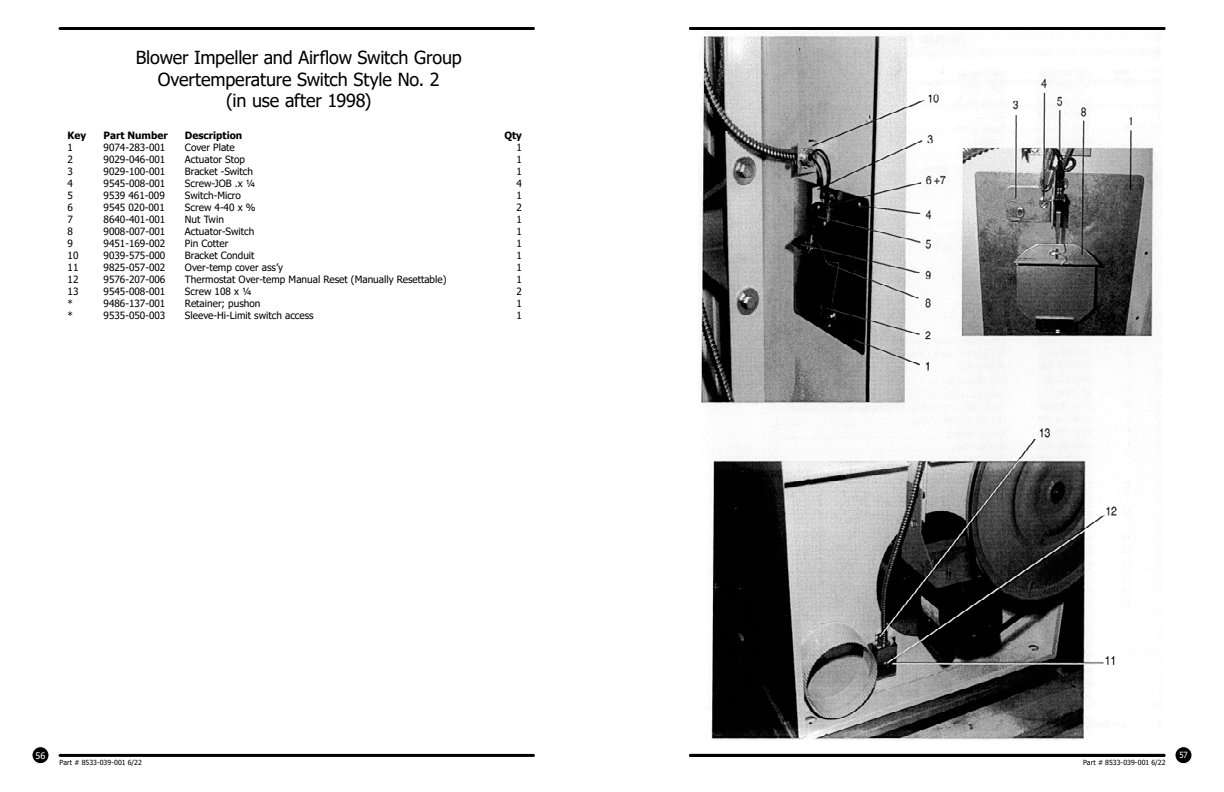
<style>
.page{position:relative;width:1224px;height:792px;background:#fff}
.page>*{position:absolute;margin:0;border:0;box-sizing:border-box;transform-origin:0 0}
.t1{font:18px/21.6px "Tahoma";letter-spacing:-.01em;color:#000;text-align:center}
.t2{font:10px "Tahoma";color:#000}
.t3{font:700 10px "Tahoma";color:#000}
.t4{font:9px "Tahoma";color:#fff}
.t5{font:8.5px "Tahoma";color:#fff;scale:.9 1}
.t6{font:7px "Tahoma";color:#000}
</style>
<div class="page">
<img style="left:698px;top:30px;width:462px;height:710px">
<hr style="left:60px;top:27px;width:474px;height:3px;background:#000">
<hr style="left:60px;top:754px;width:474px;height:3px;background:#000">
<div style="left:32px;top:747px;width:17px;height:17px;background:#000;border-radius:50%"></div>
<div style="left:32px;top:746px;width:18px;height:18px;border:1px solid #fff;border-radius:50%"></div>
<hr style="left:690px;top:27px;width:474px;height:3px;background:#000">
<hr style="left:690px;top:754px;width:474px;height:3px;background:#000">
<div style="left:1175px;top:747px;width:17px;height:17px;background:#000;border-radius:50%"></div>
<div style="left:1174px;top:746px;width:18px;height:18px;border:1px solid #fff;border-radius:50%"></div>
<h1 class="t1" style="left:136px;top:48px;width:327px">Blower Impeller and Airflow Switch Group<br>Overtemperature Switch Style No. 2<br>(in use after 1998)</h1>
<p class="t3" style="left:68px;top:128px;width:20px">Key</p>
<p class="t3" style="left:104px;top:128px;width:66px">Part Number</p>
<p class="t2" style="left:68px;top:140px;width:7px">1</p>
<p class="t2" style="left:104px;top:140px;width:63px">9074-283-001</p>
<p class="t2" style="left:68px;top:152px;width:7px">2</p>
<p class="t2" style="left:104px;top:152px;width:63px">9029-046-001</p>
<p class="t2" style="left:68px;top:164px;width:7px">3</p>
<p class="t2" style="left:104px;top:164px;width:63px">9029-100-001</p>
<p class="t2" style="left:68px;top:176px;width:7px">4</p>
<p class="t2" style="left:104px;top:176px;width:63px">9545-008-001</p>
<p class="t2" style="left:68px;top:188px;width:7px">5</p>
<p class="t2" style="left:104px;top:188px;width:63px">9539 461-009</p>
<p class="t2" style="left:68px;top:200px;width:7px">6</p>
<p class="t2" style="left:104px;top:200px;width:63px">9545 020-001</p>
<p class="t2" style="left:68px;top:212px;width:7px">7</p>
<p class="t2" style="left:104px;top:212px;width:63px">8640-401-001</p>
<p class="t2" style="left:68px;top:224px;width:7px">8</p>
<p class="t2" style="left:104px;top:224px;width:63px">9008-007-001</p>
<p class="t2" style="left:68px;top:236px;width:7px">9</p>
<p class="t2" style="left:104px;top:236px;width:63px">9451-169-002</p>
<p class="t2" style="left:68px;top:248px;width:12px">10</p>
<p class="t2" style="left:104px;top:248px;width:63px">9039-575-000</p>
<p class="t2" style="left:68px;top:260px;width:12px">11</p>
<p class="t2" style="left:104px;top:260px;width:63px">9825-057-002</p>
<p class="t2" style="left:68px;top:272px;width:12px">12</p>
<p class="t2" style="left:104px;top:272px;width:63px">9576-207-006</p>
<p class="t2" style="left:68px;top:284px;width:12px">13</p>
<p class="t2" style="left:104px;top:284px;width:63px">9545-008-001</p>
<p class="t2" style="left:68px;top:296px;width:7px">*</p>
<p class="t2" style="left:104px;top:296px;width:63px">9486-137-001</p>
<p class="t2" style="left:68px;top:308px;width:7px">*</p>
<p class="t2" style="left:104px;top:308px;width:63px">9535-050-003</p>
<p class="t3" style="left:185px;top:128px;width:59px">Description</p>
<p class="t3" style="left:504px;top:128px;width:19px">Qty</p>
<p class="t2" style="left:185px;top:140px;width:51px">Cover Plate</p>
<p class="t2" style="left:516px;top:140px;width:7px">1</p>
<p class="t2" style="left:185px;top:152px;width:62px">Actuator Stop</p>
<p class="t2" style="left:516px;top:152px;width:7px">1</p>
<p class="t2" style="left:185px;top:164px;width:70px">Bracket -Switch</p>
<p class="t2" style="left:516px;top:164px;width:7px">1</p>
<p class="t2" style="left:185px;top:176px;width:72px">Screw-JOB .x ¼</p>
<p class="t2" style="left:516px;top:176px;width:7px">4</p>
<p class="t2" style="left:185px;top:188px;width:57px">Switch-Micro</p>
<p class="t2" style="left:516px;top:188px;width:7px">1</p>
<p class="t2" style="left:185px;top:200px;width:72px">Screw 4-40 x %</p>
<p class="t2" style="left:516px;top:200px;width:7px">2</p>
<p class="t2" style="left:185px;top:212px;width:40px">Nut Twin</p>
<p class="t2" style="left:516px;top:212px;width:7px">1</p>
<p class="t2" style="left:185px;top:224px;width:71px">Actuator-Switch</p>
<p class="t2" style="left:516px;top:224px;width:7px">1</p>
<p class="t2" style="left:185px;top:236px;width:45px">Pin Cotter</p>
<p class="t2" style="left:516px;top:236px;width:7px">1</p>
<p class="t2" style="left:185px;top:248px;width:71px">Bracket Conduit</p>
<p class="t2" style="left:516px;top:248px;width:7px">1</p>
<p class="t2" style="left:185px;top:260px;width:100px">Over-temp cover ass’y</p>
<p class="t2" style="left:516px;top:260px;width:7px">1</p>
<p class="t2" style="left:185px;top:272px;width:263px">Thermostat Over-temp Manual Reset (Manually Resettable)</p>
<p class="t2" style="left:516px;top:272px;width:7px">1</p>
<p class="t2" style="left:185px;top:284px;width:69px">Screw 108 x ¼</p>
<p class="t2" style="left:516px;top:284px;width:7px">2</p>
<p class="t2" style="left:185px;top:296px;width:77px">Retainer; pushon</p>
<p class="t2" style="left:516px;top:296px;width:7px">1</p>
<p class="t2" style="left:185px;top:308px;width:130px">Sleeve-Hi-Limit switch access</p>
<p class="t2" style="left:516px;top:308px;width:7px">1</p>
<p class="t4" style="left:36px;top:749px;width:11px">56</p>
<p class="t4" style="left:1179px;top:749px;width:11px">57</p>
<p class="t6" style="left:60px;top:758px;width:84px">Part # 8533-039-001 6/22</p>
<p class="t6" style="left:1083px;top:758px;width:84px">Part # 8533-039-001 6/22</p>
<p class="t5" style="left:1179px;top:750px;width:11px">57</p>
</div>
